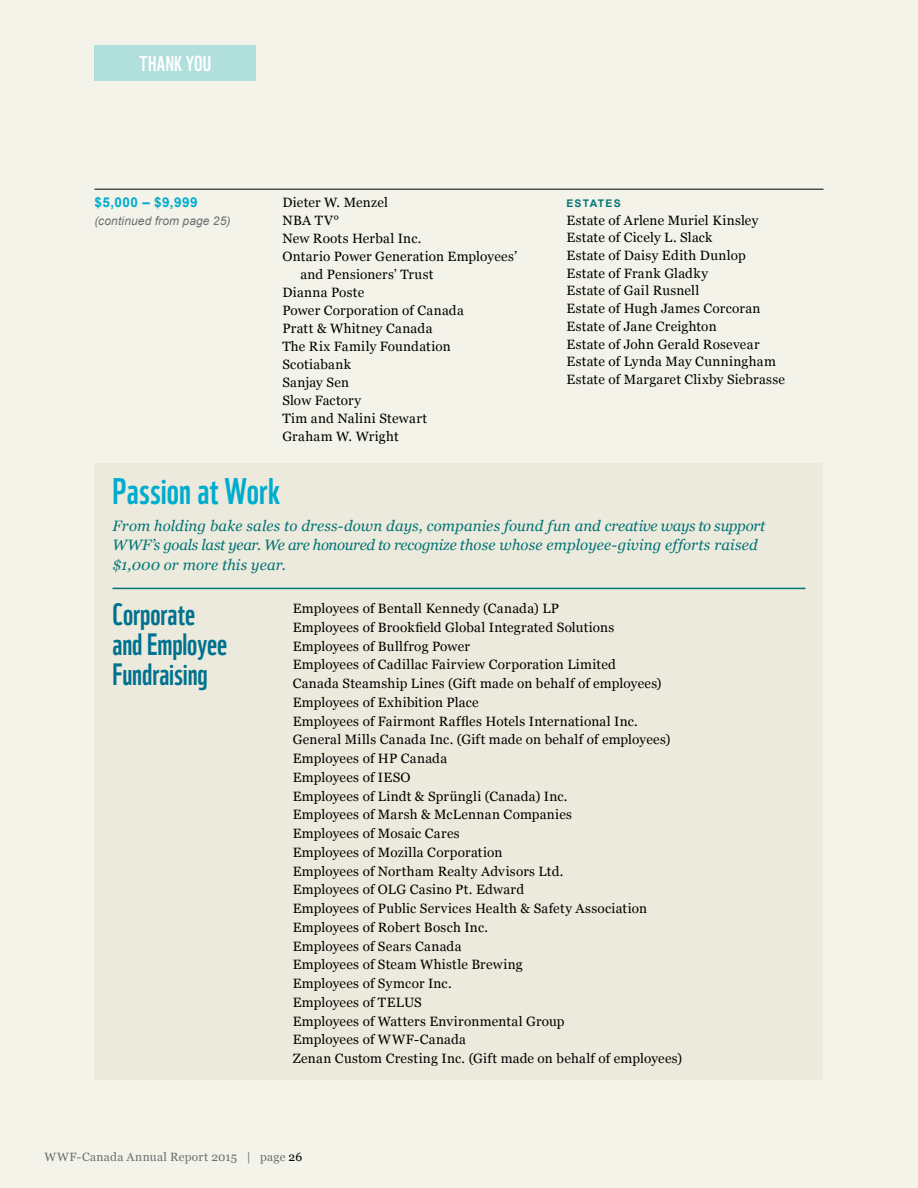
<style>
.page{position:relative;width:918px;height:1188px;background:#f4f3ea}
.page>*{position:absolute;margin:0;border:0;box-sizing:border-box;transform-origin:0 0}
.t1{font:36px "WWF";letter-spacing:.01em;color:#00accd}
.t2{font:30px/30px "WWF";letter-spacing:-.005em;color:#00728f}
.t3{font:21px "WWF";letter-spacing:.015em;color:#fff}
.t4{font:italic 15px/19.5px "Georgia";letter-spacing:.005em;color:#007476}
.t5{font:13.5px/18.8px "Georgia";letter-spacing:.02em;color:#000}
.t6{font:700 13.5px "Arial";letter-spacing:.04em;color:#00accd}
.t7{font:12px "Georgia";letter-spacing:.025em;color:#6d6e71}
.t8{font:italic 12px "Arial";letter-spacing:.01em;color:#6d6e71}
.t9{font:700 10.5px "Arial";letter-spacing:.11em;color:#007476}
.s1{color:#000}
</style>
<div class="page">
<hr style="left:94px;top:189px;width:730px;height:1px;background:#000">
<div style="left:94px;top:464px;width:730px;height:616px;background:#eceadc"></div>
<hr style="left:112px;top:588px;width:694px;height:1px;background:#007476">
<div style="left:94px;top:45px;width:162px;height:36px;background:#b0dfdc"></div>
<h3 class="t3" style="left:140px;top:47px;width:73px">THANK YOU</h3>
<p class="t6" style="left:95px;top:193px;width:105px">$5,000 – $9,999</p>
<p class="t8" style="left:94px;top:213px;width:137px">(continued from page 25)</p>
<p class="t5" style="left:282px;top:193px;width:107px">Dieter W. Menzel</p>
<p class="t5" style="left:282px;top:211px;width:58px">NBA TV°</p>
<p class="t5" style="left:282px;top:229px;width:141px">New Roots Herbal Inc.</p>
<p class="t5" style="left:282px;top:247px;width:236px">Ontario Power Generation Employees’</p>
<p class="t5" style="left:300px;top:265px;width:135px">and Pensioners’ Trust</p>
<p class="t5" style="left:282px;top:283px;width:83px">Dianna Poste</p>
<p class="t5" style="left:282px;top:301px;width:183px">Power Corporation of Canada</p>
<p class="t5" style="left:282px;top:319px;width:152px">Pratt &amp; Whitney Canada</p>
<p class="t5" style="left:282px;top:337px;width:170px">The Rix Family Foundation</p>
<p class="t5" style="left:282px;top:355px;width:70px">Scotiabank</p>
<p class="t5" style="left:282px;top:373px;width:68px">Sanjay Sen</p>
<p class="t5" style="left:282px;top:391px;width:80px">Slow Factory</p>
<p class="t5" style="left:282px;top:409px;width:146px">Tim and Nalini Stewart</p>
<p class="t5" style="left:282px;top:427px;width:118px">Graham W. Wright</p>
<p class="t9" style="left:566px;top:196px;width:56px">ESTATES</p>
<p class="t5" style="left:566px;top:211px;width:220px;line-height:17.7px">Estate of Arlene Muriel Kinsley<br>Estate of Cicely L. Slack<br>Estate of Daisy Edith Dunlop<br>Estate of Frank Gladky<br>Estate of Gail Rusnell<br>Estate of Hugh James Corcoran<br>Estate of Jane Creighton<br>Estate of John Gerald Rosevear<br>Estate of Lynda May Cunningham<br>Estate of Margaret Clixby Siebrasse</p>
<h1 class="t1" style="left:112px;top:463px;width:169px">Passion at Work</h1>
<p class="t4" style="left:112px;top:516px;width:654px">From holding bake sales to dress-down days, companies found fun and creative ways to support<br>WWF’s goals last year. We are honoured to recognize those whose employee-giving efforts raised $1,000 or more this year.</p>
<p class="t5" style="left:293px;top:599px;width:391px">Employees of Bentall Kennedy (Canada) LP<br>Employees of Brookfield Global Integrated Solutions Employees of Bullfrog Power<br>Employees of Cadillac Fairview Corporation Limited<br>Canada Steamship Lines (Gift made on behalf of employees)<br>Employees of Exhibition Place<br>Employees of Fairmont Raffles Hotels International Inc.<br>General Mills Canada Inc. (Gift made on behalf of employees)<br>Employees of HP Canada<br>Employees of IESO<br>Employees of Lindt &amp; Sprüngli (Canada) Inc.<br>Employees of Marsh &amp; McLennan Companies<br>Employees of Mosaic Cares<br>Employees of Mozilla Corporation<br>Employees of Northam Realty Advisors Ltd.<br>Employees of OLG Casino Pt. Edward<br>Employees of Public Services Health &amp; Safety Association Employees of Robert Bosch Inc.<br>Employees of Sears Canada<br>Employees of Steam Whistle Brewing<br>Employees of Symcor Inc.<br>Employees of TELUS<br>Employees of Watters Environmental Group<br>Employees of WWF-Canada<br>Zenan Custom Cresting Inc. (Gift made on behalf of employees)</p>
<h2 class="t2" style="left:112px;top:596px;width:117px">Corporate and Employee<br>Fundraising</h2>
<p class="t7" style="left:45px;top:1150px;width:259px">WWF-Canada Annual Report 2015 | page <span class="s1">26</span></p>
</div>
